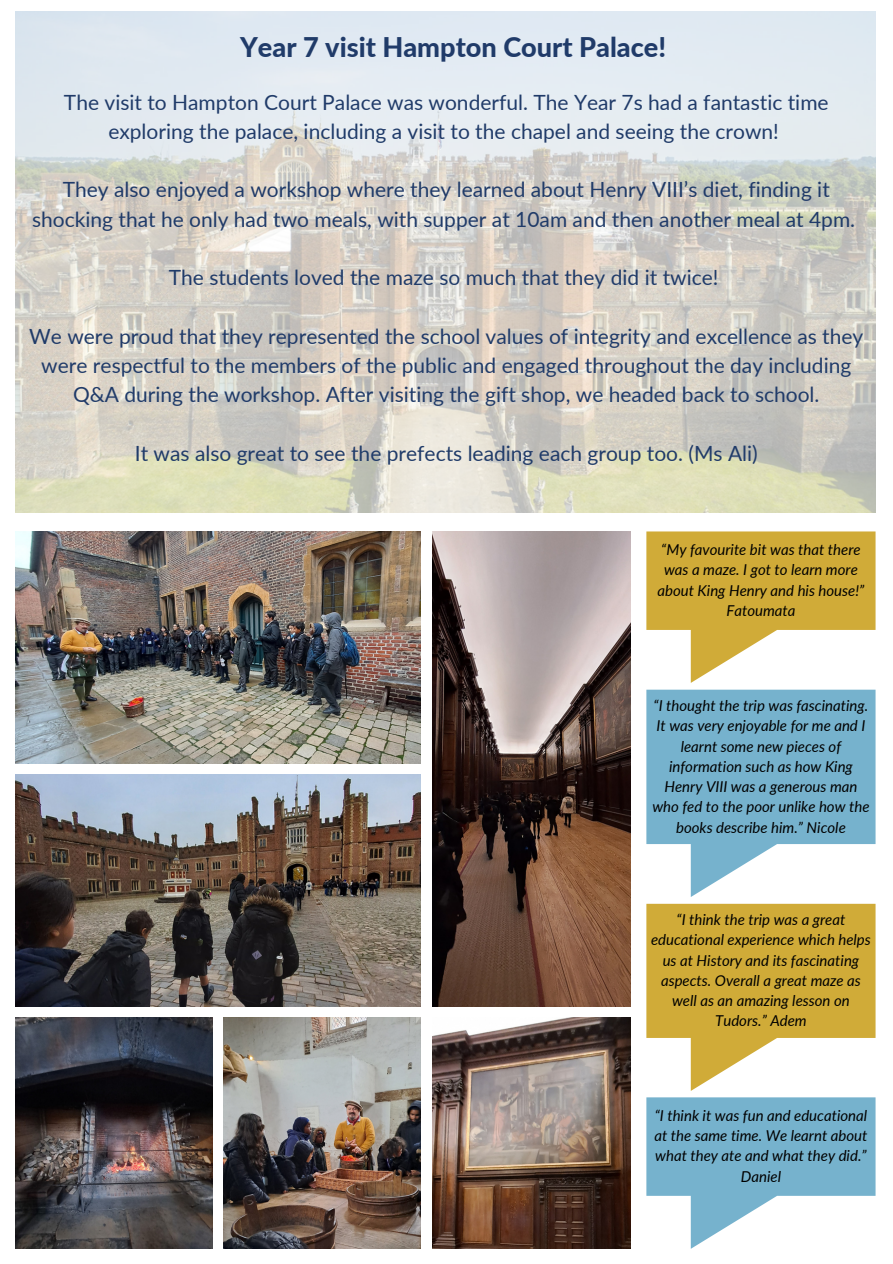
<style>
.page{position:relative;width:893px;height:1264px;background:#fff}
.page>*{position:absolute;margin:0;border:0;box-sizing:border-box;transform-origin:0 0}
.t1{font:800 27.15px "Lato";color:#203b69}
.t2{font:21px/29.2px "Lato";color:#203b69;text-align:center}
.t3{font:italic 15px/20.2px "Lato";color:#000;text-align:center}
</style>
<div class="page">
<img style="left:16px;top:531px;width:405px;height:232px">
<img style="left:16px;top:774px;width:405px;height:232px">
<img style="left:432px;top:531px;width:198px;height:475px">
<img style="left:16px;top:1017px;width:197px;height:231px">
<img style="left:224px;top:1017px;width:197px;height:231px">
<img style="left:432px;top:1017px;width:198px;height:231px">
<img style="left:16px;top:11px;width:859px;height:502px">
<svg style="left:646px;top:531px;width:229px;height:152px"></svg>
<svg style="left:646px;top:689px;width:229px;height:208px;fill:#76b2cd"></svg>
<svg style="left:646px;top:903px;width:229px;height:187px"></svg>
<svg style="left:646px;top:1097px;width:229px;height:151px"></svg>
<p class="t1" style="left:240px;top:30px;width:427px">Year 7 visit Hampton Court Palace!</p>
<p class="t2" style="left:64px;top:87px;width:766px">The visit to Hampton Court Palace was wonderful. The Year 7s had a fantastic time exploring the palace, including a visit to the chapel and seeing the crown!</p>
<p class="t2" style="left:32px;top:175px;width:824px">They also enjoyed a workshop where they learned about Henry VIII’s diet, finding it shocking that he only had two meals, with supper at 10am and then another meal at 4pm.</p>
<p class="t2" style="left:169px;top:262px;width:551px">The students loved the maze so much that they did it twice!</p>
<p class="t2" style="left:29px;top:321px;width:835px">We were proud that they represented the school values of integrity and excellence as they were respectful to the members of the public and engaged throughout the day including<br>Q&amp;A during the workshop. After visiting the gift shop, we headed back to school.</p>
<p class="t2" style="left:135px;top:438px;width:624px">It was also great to see the prefects leading each group too. (Ms Ali)</p>
<p class="t3" style="left:657px;top:539px;width:208px">“My favourite bit was that there was a maze. I got to learn more about King Henry and his house!”<br>Fatoumata</p>
<p class="t3" style="left:652px;top:695px;width:218px">“I thought the trip was fascinating.<br>It was very enjoyable for me and I learnt some new pieces of information such as how King<br>Henry VIII was a generous man who fed to the poor unlike how the books describe him.” Nicole</p>
<p class="t3" style="left:651px;top:909px;width:221px">“I think the trip was a great educational experience which helps us at History and its fascinating aspects. Overall a great maze as well as an amazing lesson on<br>Tudors.” Adem</p>
<p class="t3" style="left:654px;top:1105px;width:214px">“I think it was fun and educational at the same time. We learnt about what they ate and what they did.”<br>Daniel</p>
</div>
